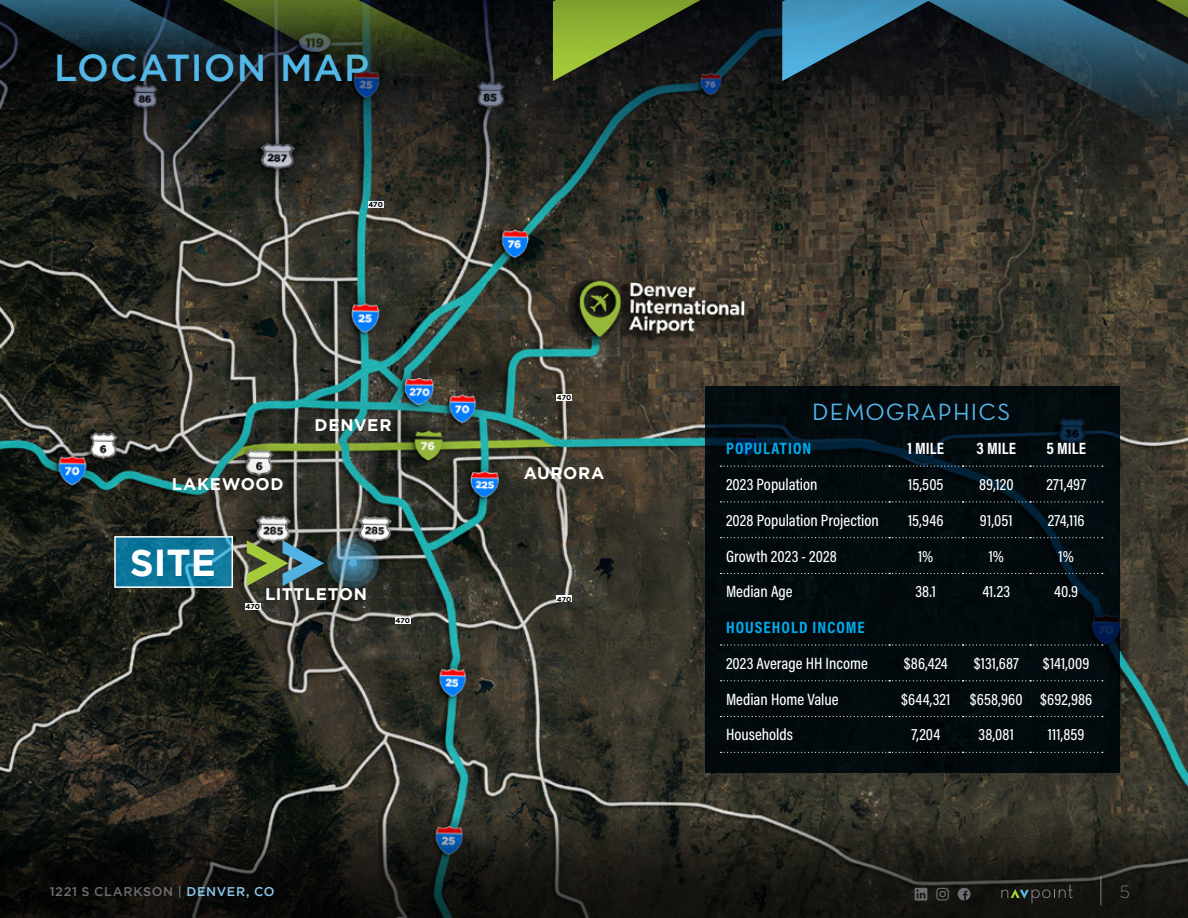
<style>
.page{position:relative;width:1188px;height:918px;background:#fff}
.page>*{position:absolute;margin:0;border:0;box-sizing:border-box;transform-origin:0 0}
.t1{font:500 37.5px "Gotham";letter-spacing:.025em;color:#53b7e8}
.t2{font:700 37.5px "Gotham";color:#fff}
.t3{font:24px "Neutra Text Book Alt";letter-spacing:.05em;color:#54b4e7}
.t4{font:300 17.85px "Gotham";color:#6d6e71}
.t5{font:700 16.8px "Gotham";letter-spacing:.04em;color:#fff}
.t6{font:500 16.5px "Acumin Pro Cond";color:#fff}
.t7{font:700 16.5px "Acumin Pro Cond";letter-spacing:.065em;color:#00aeef}
.t8{font:700 16.5px "Acumin Pro Cond";color:#fff}
.t9{font:500 12.6px "Gotham";letter-spacing:.05em;color:#6d6e71}
.t10{font:700 7.2px "Gotham";letter-spacing:.005em;color:#000}
.s1{color:#8bc9ee}
</style>
<div class="page">
<img style="left:0;top:218px;width:1188px;height:598px">
<div style="left:556px;top:596px;width:16px;height:6px;background:#fff"></div>
<div style="left:556px;top:394px;width:16px;height:7px;background:#fff"></div>
<svg style="left:0;top:0;width:1188px;height:218px;background:#2d2d26"></svg>
<svg style="left:0;top:816px;width:1188px;height:102px;background:#1a1a15"></svg>
<svg style="left:0;top:0;width:489px;height:146px;background:#1c2320"></svg>
<svg style="left:553px;top:0;width:635px;height:146px;background:#273633"></svg>
<svg style="left:114px;top:535px;width:112px;height:54px;background:#207e9f"></svg>
<img style="left:273px;top:371px;width:181px;height:129px">
<svg style="left:226px;top:540px;width:203px;height:130px;background:#3c423b"></svg>
<svg style="left:484px;top:419px;width:182px;height:129px;background:#40453a"></svg>
<svg style="left:133px;top:430px;width:212px;height:129px;background:#3c4d46"></svg>
<div style="left:705px;top:386px;width:414px;height:387px;background:#030a0e"></div>
<svg style="left:721px;top:466px;width:382px;height:1px"></svg>
<svg style="left:721px;top:501px;width:382px;height:1px"></svg>
<svg style="left:721px;top:537px;width:382px;height:1px"></svg>
<svg style="left:721px;top:573px;width:382px;height:1px"></svg>
<svg style="left:721px;top:644px;width:382px;height:2px"></svg>
<svg style="left:721px;top:680px;width:382px;height:1px"></svg>
<svg style="left:721px;top:716px;width:382px;height:1px"></svg>
<svg style="left:721px;top:752px;width:382px;height:1px"></svg>
<svg style="left:1001px;top:885px;width:72px;height:18px"></svg>
<svg style="left:1101px;top:876px;width:1px;height:29px"></svg>
<svg style="left:915px;top:888px;width:12px;height:13px"></svg>
<svg style="left:936px;top:888px;width:13px;height:13px"></svg>
<svg style="left:958px;top:888px;width:13px;height:13px"></svg>
<h1 class="t1" style="left:54px;top:47px;width:317px">LOCATION MAP</h1>
<p class="t10" style="left:368px;top:200px;width:16px">470</p>
<p class="t5" style="left:172px;top:474px;width:113px">LAKEWOOD</p>
<h1 class="t2" style="left:130px;top:541px;width:88px">SITE</h1>
<p class="t5" style="left:315px;top:416px;width:78px">DENVER</p>
<p class="t5" style="left:265px;top:585px;width:103px">LITTLETON</p>
<p class="t10" style="left:245px;top:602px;width:16px">470</p>
<p class="t10" style="left:395px;top:616px;width:16px">470</p>
<p class="t10" style="left:557px;top:393px;width:16px">470</p>
<p class="t5" style="left:524px;top:463px;width:82px">AURORA</p>
<p class="t10" style="left:557px;top:595px;width:16px">470</p>
<h2 class="t3" style="left:812px;top:398px;width:200px">DEMOGRAPHICS</h2>
<p class="t7" style="left:726px;top:438px;width:87px">POPULATION</p>
<p class="t8" style="left:908px;top:438px;width:38px">1 MILE</p>
<p class="t8" style="left:977px;top:438px;width:41px">3 MILE</p>
<p class="t8" style="left:1046px;top:438px;width:41px">5 MILE</p>
<p class="t6" style="left:726px;top:474px;width:93px">2023 Population</p>
<p class="t6" style="left:908px;top:474px;width:37px">15,505</p>
<p class="t6" style="left:979px;top:474px;width:36px">89,120</p>
<p class="t6" style="left:1046px;top:474px;width:41px">271,497</p>
<p class="t6" style="left:726px;top:509px;width:154px">2028 Population Projection</p>
<p class="t6" style="left:908px;top:509px;width:37px">15,946</p>
<p class="t6" style="left:980px;top:509px;width:34px">91,051</p>
<p class="t6" style="left:1048px;top:509px;width:38px">274,116</p>
<p class="t6" style="left:726px;top:545px;width:112px">Growth 2023 - 2028</p>
<p class="t6" style="left:918px;top:545px;width:17px">1%</p>
<p class="t6" style="left:989px;top:545px;width:17px">1%</p>
<p class="t6" style="left:1059px;top:545px;width:17px">1%</p>
<p class="t6" style="left:726px;top:581px;width:68px">Median Age</p>
<p class="t6" style="left:915px;top:581px;width:22px">38.1</p>
<p class="t6" style="left:982px;top:581px;width:29px">41.23</p>
<p class="t6" style="left:1054px;top:581px;width:26px">40.9</p>
<p class="t7" style="left:726px;top:617px;width:140px">HOUSEHOLD INCOME</p>
<p class="t6" style="left:726px;top:653px;width:143px">2023 Average HH Income</p>
<p class="t6" style="left:904px;top:653px;width:45px">$86,424</p>
<p class="t6" style="left:974px;top:653px;width:47px">$131,687</p>
<p class="t6" style="left:1043px;top:653px;width:48px">$141,009</p>
<p class="t6" style="left:726px;top:688px;width:114px">Median Home Value</p>
<p class="t6" style="left:901px;top:688px;width:193px">$644,321 $658,960 $692,986</p>
<p class="t6" style="left:726px;top:724px;width:69px">Households</p>
<p class="t6" style="left:911px;top:724px;width:30px">7,204</p>
<p class="t6" style="left:979px;top:724px;width:37px">38,081</p>
<p class="t6" style="left:1048px;top:724px;width:38px">111,859</p>
<p class="t9" style="left:50px;top:884px;width:226px">1221 S CLARKSON | <span class="s1">DENVER, CO</span></p>
<p class="t4" style="left:1119px;top:882px;width:12px">5</p>
</div>
